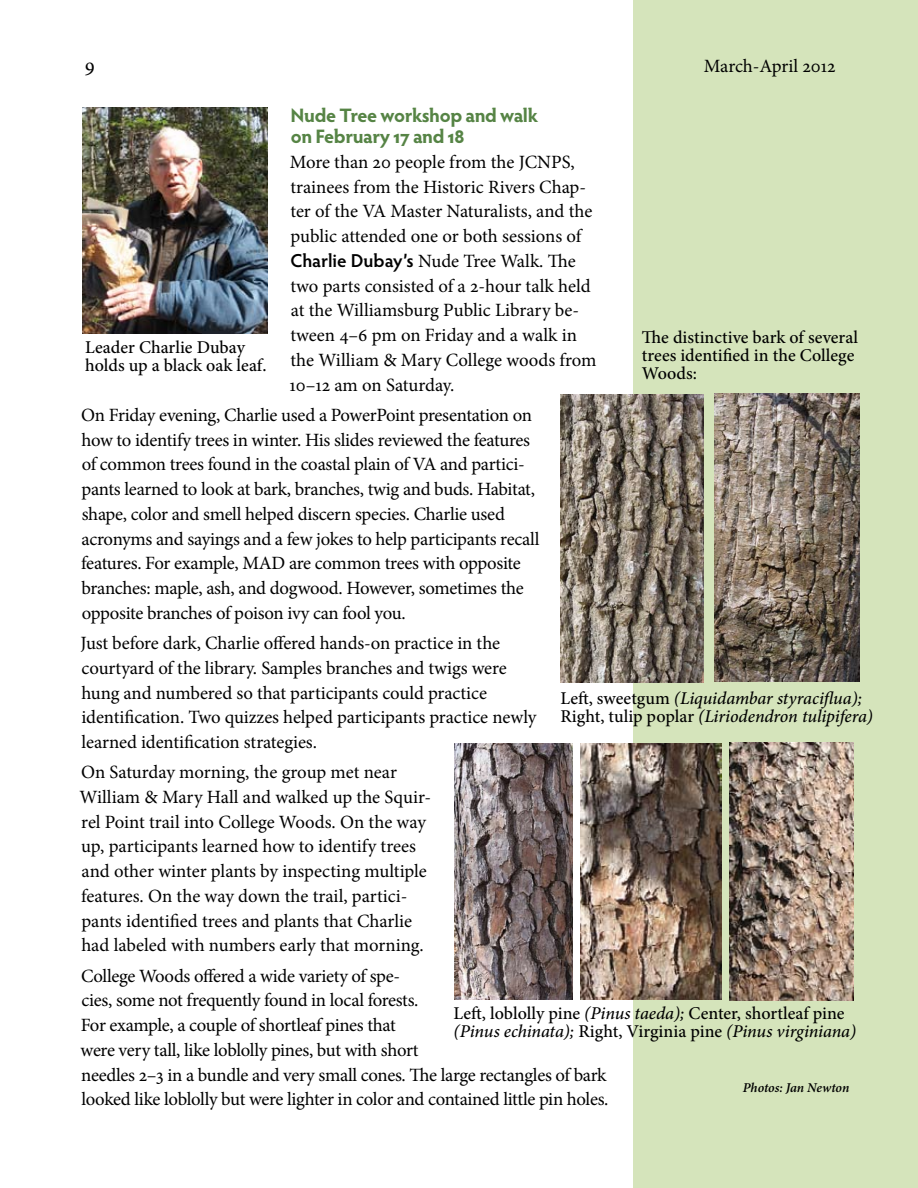
<style>
.page{position:relative;width:918px;height:1188px;background:#fff}
.page>*{position:absolute;margin:0;border:0;box-sizing:border-box;transform-origin:0 0}
.t1{font:21px "Minion Pro";color:#000}
.t2{font:700 19.5px/21px "Hypatia Sans Pro";letter-spacing:-.02em;color:#568445}
.t3{font:18.75px/24.8px "Minion Pro";letter-spacing:-.01em;color:#000}
.t4{font:500 18px/18px "Minion Pro";color:#000}
.t5{font:italic 500 18px/18px "Minion Pro";letter-spacing:-.01em;color:#000}
.t6{font:italic 600 13.5px "Minion Pro";letter-spacing:-.005em;color:#000}
.s1{font-family:"Hypatia Sans Pro";font-weight:600}
.s2{font-style:normal}
.s3{font-style:italic}
</style>
<div class="page">
<div style="left:634px;top:0;width:284px;height:1188px;background:#d5e4bb"></div>
<img style="left:83px;top:108px;width:185px;height:226px">
<img style="left:560px;top:395px;width:143px;height:288px">
<img style="left:714px;top:394px;width:145px;height:288px">
<img style="left:455px;top:744px;width:117px;height:256px">
<img style="left:581px;top:744px;width:140px;height:256px">
<img style="left:730px;top:743px;width:123px;height:257px">
<p class="t1" style="left:85px;top:51px;width:12px">9</p>
<p class="t3" style="left:704px;top:54px;width:133px">March-April 2012</p>
<p class="t2" style="left:291px;top:104px;width:249px">Nude Tree workshop and walk on February 17 and 18</p>
<p class="t3" style="left:290px;top:150px;width:309px">More than 20 people from the JCNPS, trainees from the Historic Rivers Chap&shy;ter of the VA Master Naturalists, and the public attended one or both sessions of <span class="s1">Charlie Dubay’s</span> Nude Tree Walk. The two parts consisted of a 2-hour talk held at the Williamsburg Public Library be&shy;tween 4–6 pm on Friday and a walk in the William &amp; Mary College woods from 10–12 am on Saturday.</p>
<p class="t3" style="left:81px;top:403px;width:460px">On Friday evening, Charlie used a PowerPoint presentation on how to identify trees in winter. His slides reviewed the features of common trees found in the coastal plain of VA and partici&shy;pants learned to look at bark, branches, twig and buds. Habitat, shape, color and smell helped discern species. Charlie used acronyms and sayings and a few jokes to help participants recall features. For example, MAD are common trees with opposite branches: maple, ash, and dogwood. However, sometimes the opposite branches of poison ivy can fool you.</p>
<p class="t3" style="left:81px;top:631px;width:457px">Just before dark, Charlie offered hands-on practice in the courtyard of the library. Samples branches and twigs were hung and numbered so that participants could practice identification. Two quizzes helped participants practice newly learned identification strategies.</p>
<p class="t3" style="left:80px;top:760px;width:353px">On Saturday morning, the group met near William &amp; Mary Hall and walked up the Squir&shy;rel Point trail into College Woods. On the way up, participants learned how to identify trees and other winter plants by inspecting multiple features. On the way down the trail, partici&shy;pants identified trees and plants that Charlie had labeled with numbers early that morning.</p>
<p class="t3" style="left:81px;top:963px;width:529px">College Woods offered a wide variety of spe-<br>cies, some not frequently found in local forests.<br>For example, a couple of shortleaf pines that<br>were very tall, like loblolly pines, but with short<br>needles 2–3 in a bundle and very small cones. The large rectangles of bark looked like loblolly but were lighter in color and contained little pin holes.</p>
<p class="t4" style="left:85px;top:338px;width:183px">Leader Charlie Dubay holds up a black oak leaf.</p>
<p class="t4" style="left:642px;top:328px;width:218px">The distinctive bark of several trees identified in the College<br>Woods:</p>
<p class="t5" style="left:560px;top:689px;width:314px"><span class="s2">Left, sweetgum</span> (Liquidambar styraciflua);<br><span class="s2">Right, tulip poplar</span> (Liriodendron tulipifera)</p>
<p class="t4" style="left:454px;top:1004px;width:404px">Left, loblolly pine <span class="s3">(Pinus taeda);</span> Center, shortleaf pine <span class="s3">(Pinus echinata);</span> Right, Virginia pine <span class="s3">(Pinus virginiana)</span></p>
<p class="t6" style="left:743px;top:1078px;width:108px">Photos: Jan Newton</p>
</div>
